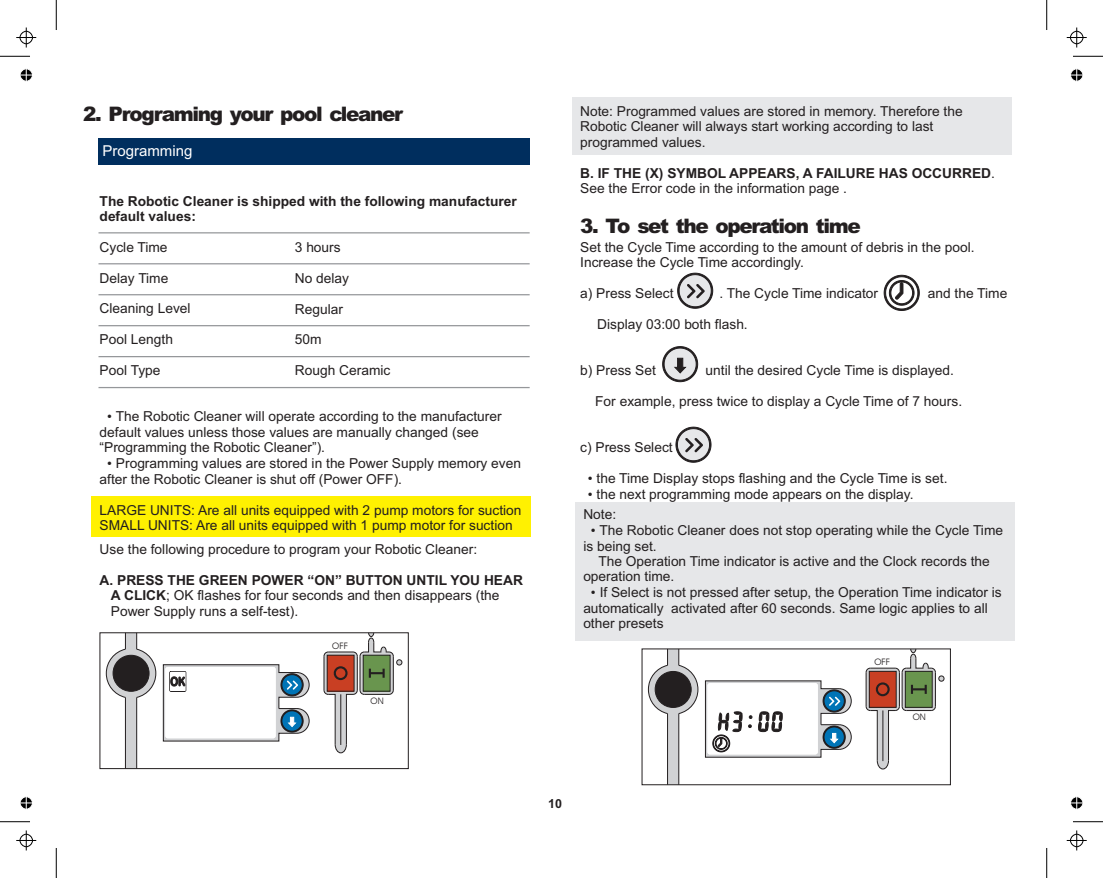
<style>
.page{position:relative;width:1103px;height:878px;background:#fff}
.page>*{position:absolute;margin:0;border:0;box-sizing:border-box;transform-origin:0 0}
.t1{font:italic 900 20px "Arial";letter-spacing:-.065em;color:#231f20}
.t2{font:15px "Arial";color:#fff}
.t3{font:13.75px/15.4px "Arial";color:#231f20}
.t4{font:700 13.75px/15.4px "Arial";color:#231f20}
.t5{font:700 12.5px "Arial";color:#231f20}
.t6{font:9px "Avant Garde IT Cby BT";color:#231f20}
.s1{font-family:"Gill Sans Std"}
.s2{font-weight:700}
.s3{font-weight:400}
</style>
<div class="page">
<div style="left:91px;top:496px;width:440px;height:41px;background:#fff101"></div>
<div style="left:98px;top:138px;width:431px;height:27px;background:#002e5e"></div>
<hr style="left:98px;top:232px;width:431px;height:1px;background:#95979a">
<hr style="left:98px;top:263px;width:431px;height:1px;background:#95979a">
<hr style="left:98px;top:294px;width:431px;height:1px;background:#95979a">
<hr style="left:98px;top:325px;width:431px;height:1px;background:#95979a">
<hr style="left:98px;top:356px;width:431px;height:1px;background:#95979a">
<hr style="left:98px;top:387px;width:431px;height:1px;background:#95979a">
<svg style="left:106px;top:634px;width:51px;height:133px"></svg>
<div style="left:100px;top:632px;width:309px;height:137px;border:1px solid #231f20"></div>
<svg style="left:323px;top:632px;width:79px;height:121px"></svg>
<div style="left:113px;top:655px;width:36px;height:36px;background:#231f20;border-radius:50%"></div>
<div style="left:113px;top:655px;width:36px;height:36px;border:1px solid #231f20;border-radius:50%"></div>
<svg style="left:163px;top:664px;width:147px;height:77px"></svg>
<div style="left:572px;top:97px;width:440px;height:58px;background:#e6e7e9"></div>
<svg style="left:677px;top:273px;width:36px;height:36px"></svg>
<svg style="left:662px;top:346px;width:36px;height:36px"></svg>
<svg style="left:675px;top:426px;width:36px;height:36px"></svg>
<svg style="left:883px;top:275px;width:36px;height:36px"></svg>
<div style="left:575px;top:502px;width:440px;height:138px;background:#e6e7e9"></div>
<svg style="left:647px;top:650px;width:51px;height:133px"></svg>
<div style="left:641px;top:648px;width:309px;height:137px;border:1px solid #231f20"></div>
<svg style="left:865px;top:648px;width:79px;height:121px"></svg>
<div style="left:655px;top:671px;width:36px;height:36px;background:#231f20;border-radius:50%"></div>
<div style="left:654px;top:671px;width:37px;height:36px;border:1px solid #231f20;border-radius:50%"></div>
<svg style="left:704px;top:680px;width:148px;height:78px"></svg>
<hr style="left:0;top:821px;width:30px;height:1px;background:#000">
<hr style="left:56px;top:848px;width:1px;height:30px;background:#000">
<hr style="left:0;top:56px;width:30px;height:1px;background:#000">
<hr style="left:56px;top:0;width:1px;height:30px;background:#000">
<hr style="left:1072px;top:56px;width:30px;height:1px;background:#000">
<hr style="left:1046px;top:0;width:1px;height:30px;background:#000">
<hr style="left:1072px;top:821px;width:30px;height:1px;background:#000">
<hr style="left:1046px;top:848px;width:1px;height:30px;background:#000">
<svg style="left:16px;top:830px;width:20px;height:20px"></svg>
<svg style="left:16px;top:28px;width:20px;height:20px"></svg>
<svg style="left:1066px;top:28px;width:20px;height:20px"></svg>
<svg style="left:1066px;top:830px;width:20px;height:20px"></svg>
<svg style="left:20px;top:796px;width:13px;height:14px"></svg>
<svg style="left:20px;top:68px;width:13px;height:14px"></svg>
<svg style="left:1070px;top:68px;width:13px;height:14px"></svg>
<svg style="left:1070px;top:796px;width:13px;height:14px"></svg>
<h1 class="t1" style="left:83px;top:107px;width:321px">2. Programing your pool cleaner</h1>
<p class="t2" style="left:102px;top:145px;width:92px">Programming</p>
<p class="t4" style="left:100px;top:195px;width:419px">The Robotic Cleaner is shipped with the following manufacturer default values:</p>
<p class="t3" style="left:100px;top:241px;width:69px">Cycle Time</p>
<p class="t3" style="left:100px;top:271px;width:70px">Delay Time</p>
<p class="t3" style="left:100px;top:302px;width:92px">Cleaning Level</p>
<p class="t3" style="left:100px;top:333px;width:75px">Pool Length</p>
<p class="t3" style="left:100px;top:364px;width:62px">Pool Type</p>
<p class="t3" style="left:100px;top:410px;width:404px;text-indent:8px"><span class="s1">•</span> The Robotic Cleaner will operate according to the manufacturer default values unless those values are manually changed (see “Programming the Robotic Cleaner”).</p>
<p class="t3" style="left:100px;top:456px;width:423px;line-height:15.9px;text-indent:8px"><span class="s1">•</span> Programming values are stored in the Power Supply memory even after the Robotic Cleaner is shut off (Power OFF).</p>
<p class="t3" style="left:100px;top:503px;width:423px">LARGE UNITS: Are all units equipped with 2 pump motors for suction<br>SMALL UNITS: Are all units equipped with 1 pump motor for suction</p>
<p class="t3" style="left:295px;top:241px;width:47px">3 hours</p>
<p class="t3" style="left:295px;top:271px;width:56px">No delay</p>
<p class="t3" style="left:295px;top:302px;width:50px">Regular</p>
<p class="t3" style="left:295px;top:333px;width:28px">50m</p>
<p class="t3" style="left:295px;top:364px;width:97px">Rough Ceramic</p>
<p class="t3" style="left:100px;top:543px;width:379px">Use the following procedure to program your Robotic Cleaner:</p>
<p class="t3" style="left:111px;top:573px;width:413px;text-indent:-11px"><span class="s2">A. PRESS THE GREEN POWER “ON” BUTTON UNTIL YOU HEAR<br>A CLICK</span>; OK flashes for four seconds and then disappears (the<br>Power Supply runs a self-test).</p>
<p class="t6" style="left:332px;top:641px;width:17px">OFF</p>
<p class="t6" style="left:370px;top:697px;width:15px">ON</p>
<p class="t3" style="left:580px;top:105px;width:384px">Note: Programmed values are stored in memory. Therefore the<br>Robotic Cleaner will always start working according to last programmed values.</p>
<p class="t4" style="left:580px;top:166px;width:416px">B. IF THE (X) SYMBOL APPEARS, A FAILURE HAS OCCURRED<span class="s3">.<br>See the Error code in the information page .</span></p>
<h1 class="t1" style="left:580px;top:219px;width:282px">3. To set the operation time</h1>
<p class="t3" style="left:580px;top:241px;width:396px">Set the Cycle Time according to the amount of debris in the pool.<br>Increase the Cycle Time accordingly.</p>
<p class="t3" style="left:580px;top:287px;width:95px">a) Press Select</p>
<p class="t3" style="left:719px;top:287px;width:160px">. The Cycle Time indicator</p>
<p class="t3" style="left:927px;top:287px;width:81px">and the Time</p>
<p class="t3" style="left:597px;top:317px;width:152px">Display 03:00 both flash.</p>
<p class="t3" style="left:580px;top:363px;width:77px">b) Press Set</p>
<p class="t3" style="left:705px;top:363px;width:250px">until the desired Cycle Time is displayed.</p>
<p class="t3" style="left:595px;top:394px;width:368px">For example, press twice to display a Cycle Time of 7 hours.</p>
<p class="t3" style="left:580px;top:440px;width:94px">c) Press Select</p>
<p class="t3" style="left:588px;top:471px;width:361px"><span class="s1">•</span> the Time Display stops flashing and the Cycle Time is set.</p>
<p class="t3" style="left:588px;top:487px;width:327px"><span class="s1">•</span> the next programming mode appears on the display.</p>
<p class="t3" style="left:583px;top:508px;width:34px">Note:</p>
<p class="t3" style="left:583px;top:523px;width:421px;line-height:15.9px;text-indent:8px"><span class="s1">•</span> The Robotic Cleaner does not stop operating while the Cycle Time is being set.</p>
<p class="t3" style="left:583px;top:555px;width:408px;text-indent:15px">The Operation Time indicator is active and the Clock records the operation time.</p>
<p class="t3" style="left:583px;top:585px;width:420px;text-indent:8px"><span class="s1">•</span> If Select is not pressed after setup, the Operation Time indicator is automatically activated after 60 seconds. Same logic applies to all other presets</p>
<p class="t6" style="left:874px;top:658px;width:17px">OFF</p>
<p class="t6" style="left:912px;top:713px;width:15px">ON</p>
<p class="t5" style="left:548px;top:799px;width:15px">10</p>
</div>
